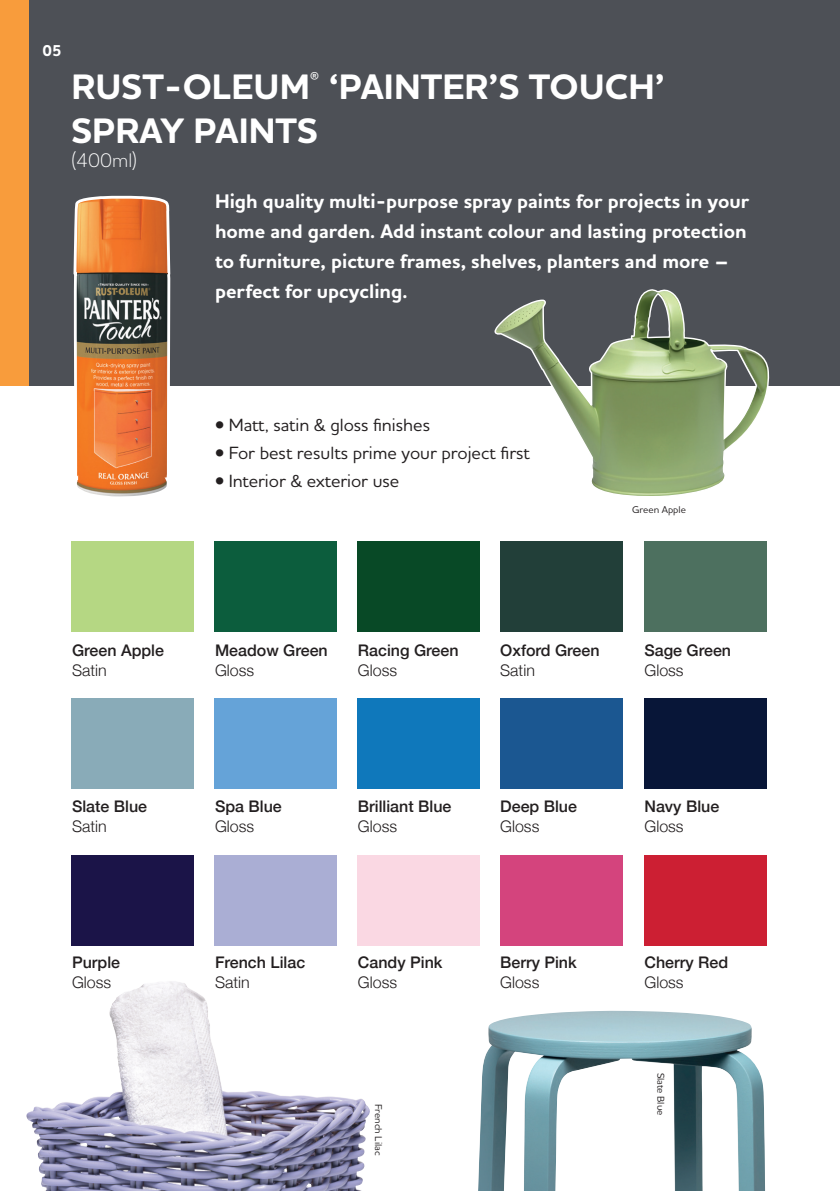
<style>
.page{position:relative;width:840px;height:1191px;background:#fff}
.page>*{position:absolute;margin:0;border:0;box-sizing:border-box;transform-origin:0 0}
.t1{font:700 36px/43.2px "Houschka Alt Pro";color:#fff}
.t2{font:700 20px/30px "Houschka Alt Pro";color:#fff}
.t3{font:300 20px "Houschka Alt Pro";color:#fff}
.t4{font:500 18px "Houschka Pro";color:#231f20}
.t5{font:500 16px "Helvetica Neue";color:#231f20}
.t6{font:300 16px "Helvetica Neue";color:#231f20}
.t7{font:700 16px "Houschka Alt Pro";color:#fff}
.t8{font:500 10px "Houschka Alt Pro";color:#231f20}
</style>
<div class="page">
<img style="left:478px;top:1010px;width:286px;height:181px">
<div style="left:0;top:0;width:839px;height:386px;background:#4d5056"></div>
<div style="left:71px;top:541px;width:123px;height:91px;background:#b5d783"></div>
<div style="left:214px;top:541px;width:123px;height:91px;background:#0c5d3d"></div>
<div style="left:357px;top:541px;width:122px;height:91px;background:#084926"></div>
<div style="left:500px;top:541px;width:122px;height:91px;background:#223f39"></div>
<div style="left:644px;top:541px;width:122px;height:91px;background:#4d705f"></div>
<div style="left:71px;top:698px;width:123px;height:90px;background:#89abb8"></div>
<div style="left:214px;top:698px;width:123px;height:90px;background:#65a3d8"></div>
<div style="left:357px;top:698px;width:122px;height:90px;background:#0f78bb"></div>
<div style="left:500px;top:698px;width:122px;height:90px;background:#1b5791"></div>
<div style="left:644px;top:698px;width:122px;height:90px;background:#081638"></div>
<div style="left:71px;top:855px;width:123px;height:90px;background:#1b1448"></div>
<div style="left:214px;top:855px;width:123px;height:90px;background:#aaaed4"></div>
<div style="left:357px;top:855px;width:122px;height:90px;background:#fad8e3"></div>
<img style="left:26px;top:982px;width:341px;height:209px">
<div style="left:500px;top:855px;width:122px;height:90px;background:#d4447d"></div>
<div style="left:644px;top:855px;width:122px;height:90px;background:#cc1f33"></div>
<svg style="left:72px;top:195px;width:100px;height:996px"></svg>
<svg style="left:494px;top:289px;width:275px;height:207px"></svg>
<div style="left:0;top:0;width:28px;height:386px;background:#f89c3c"></div>
<p class="t7" style="left:42px;top:41px;width:21px">05</p>
<h1 class="t1" style="left:71px;top:66px;width:594px">RUST-OLEUM<sup>®</sup> ‘PAINTER’S TOUCH’<br>SPRAY PAINTS</h1>
<p class="t3" style="left:71px;top:147px;width:67px">(400ml)</p>
<p class="t2" style="left:215px;top:187px;width:535px">High quality multi-purpose spray paints for projects in your home and garden. Add instant colour and lasting protection to furniture, picture frames, shelves, planters and more – perfect for upcycling.</p>
<p class="t4" style="left:215px;top:413px;width:216px">• Matt, satin &amp; gloss finishes</p>
<p class="t4" style="left:215px;top:441px;width:316px">• For best results prime your project first</p>
<p class="t4" style="left:215px;top:469px;width:186px">• Interior &amp; exterior use</p>
<p class="t8" style="left:631px;top:503px;width:55px">Green Apple</p>
<p class="t5" style="left:72px;top:638px;width:93px">Green Apple</p>
<p class="t6" style="left:72px;top:658px;width:36px">Satin</p>
<p class="t5" style="left:215px;top:638px;width:114px">Meadow Green</p>
<p class="t6" style="left:215px;top:658px;width:41px">Gloss</p>
<p class="t5" style="left:358px;top:638px;width:102px">Racing Green</p>
<p class="t6" style="left:358px;top:658px;width:41px">Gloss</p>
<p class="t5" style="left:500px;top:638px;width:101px">Oxford Green</p>
<p class="t6" style="left:500px;top:658px;width:36px">Satin</p>
<p class="t5" style="left:644px;top:638px;width:88px">Sage Green</p>
<p class="t6" style="left:644px;top:658px;width:41px">Gloss</p>
<p class="t5" style="left:72px;top:793px;width:76px">Slate Blue</p>
<p class="t6" style="left:72px;top:813px;width:36px">Satin</p>
<p class="t5" style="left:215px;top:793px;width:68px">Spa Blue</p>
<p class="t6" style="left:215px;top:813px;width:41px">Gloss</p>
<p class="t5" style="left:358px;top:793px;width:95px">Brilliant Blue</p>
<p class="t6" style="left:358px;top:813px;width:41px">Gloss</p>
<p class="t5" style="left:500px;top:793px;width:78px">Deep Blue</p>
<p class="t6" style="left:500px;top:813px;width:41px">Gloss</p>
<p class="t5" style="left:644px;top:793px;width:76px">Navy Blue</p>
<p class="t6" style="left:644px;top:813px;width:41px">Gloss</p>
<p class="t5" style="left:72px;top:950px;width:50px">Purple</p>
<p class="t6" style="left:72px;top:970px;width:41px">Gloss</p>
<p class="t5" style="left:215px;top:950px;width:92px">French Lilac</p>
<p class="t6" style="left:215px;top:970px;width:36px">Satin</p>
<p class="t5" style="left:358px;top:950px;width:86px">Candy Pink</p>
<p class="t6" style="left:358px;top:970px;width:41px">Gloss</p>
<p class="t5" style="left:500px;top:950px;width:78px">Berry Pink</p>
<p class="t6" style="left:500px;top:970px;width:41px">Gloss</p>
<p class="t5" style="left:644px;top:950px;width:85px">Cherry Red</p>
<p class="t6" style="left:644px;top:970px;width:41px">Gloss</p>
<p class="t8" style="left:384px;top:1103px;width:53px;rotate:90deg">French Lilac</p>
<p class="t8" style="left:667px;top:1072px;width:44px;rotate:90deg">Slate Blue</p>
</div>
